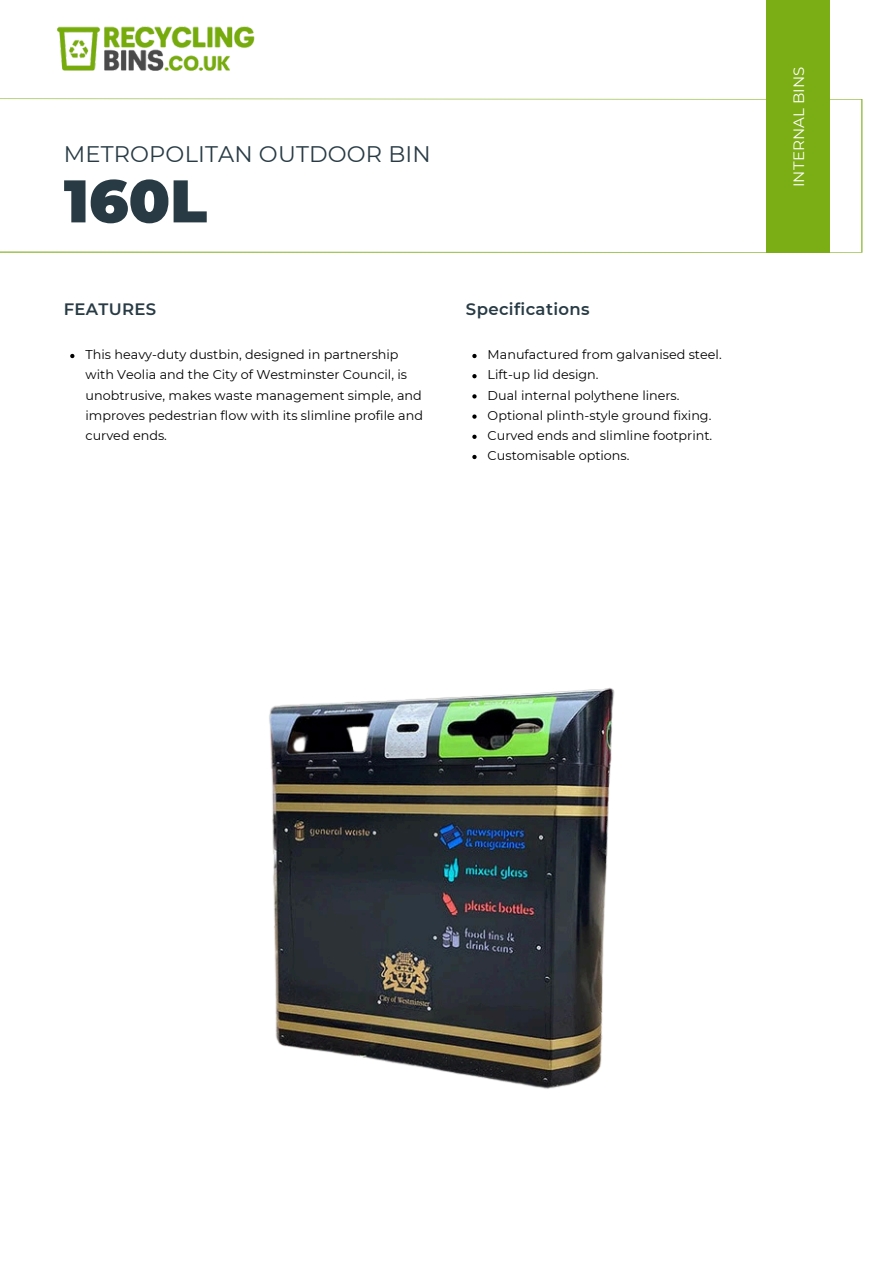
<style>
.page{position:relative;width:894px;height:1264px;background:#fff}
.page>*{position:absolute;margin:0;border:0;box-sizing:border-box;transform-origin:0 0}
.t1{font:900 60px "Montserrat";color:#283b45}
.t2{font:22.5px "Montserrat";letter-spacing:.005em;color:#283b45}
.t3{font:600 16.5px "Montserrat";letter-spacing:.02em;color:#283b45}
.t4{font:15px "Montserrat";letter-spacing:.01em;color:#fff}
.t5{font:12.75px/20.2px "Montserrat";color:#000}
</style>
<div class="page">
<svg style="left:0;top:98px;width:862px;height:155px"></svg>
<div style="left:765px;top:0;width:64px;height:252px;background:#7bad14"></div>
<img style="left:57px;top:26px;width:198px;height:45px">
<img style="left:269px;top:688px;width:346px;height:401px">
<svg style="left:70px;top:354px;width:4px;height:4px"></svg>
<svg style="left:472px;top:354px;width:4px;height:4px"></svg>
<svg style="left:472px;top:374px;width:4px;height:4px"></svg>
<svg style="left:472px;top:394px;width:4px;height:4px"></svg>
<svg style="left:472px;top:414px;width:4px;height:5px"></svg>
<svg style="left:472px;top:434px;width:4px;height:5px"></svg>
<svg style="left:472px;top:455px;width:4px;height:4px"></svg>
<p class="t2" style="left:64px;top:140px;width:368px">METROPOLITAN OUTDOOR BIN</p>
<p class="t1" style="left:64px;top:164px;width:145px">160L</p>
<h4 class="t3" style="left:64px;top:299px;width:94px">FEATURES</h4>
<h4 class="t3" style="left:466px;top:299px;width:125px">Specifications</h4>
<h3 class="t5" style="left:85px;top:344px;width:339px">This heavy-duty dustbin, designed in partnership with Veolia and the City of Westminster Council, is unobtrusive, makes waste management simple, and improves pedestrian flow with its slimline profile and curved ends.</h3>
<h5 class="t5" style="left:487px;top:344px;width:235px">Manufactured from galvanised steel.</h5>
<p class="t5" style="left:487px;top:365px;width:112px">Lift-up lid design.</p>
<p class="t5" style="left:487px;top:385px;width:193px">Dual internal polythene liners.</p>
<p class="t5" style="left:487px;top:405px;width:225px">Optional plinth-style ground fixing.</p>
<p class="t5" style="left:487px;top:425px;width:226px">Curved ends and slimline footprint.</p>
<p class="t5" style="left:487px;top:445px;width:143px">Customisable options.</p>
<p class="t4" style="left:789px;top:187px;width:124px;rotate:-90deg">WHEELED BINS</p>
<p class="t4" style="left:789px;top:187px;width:122px;rotate:-90deg">INTERNAL BINS</p>
</div>
